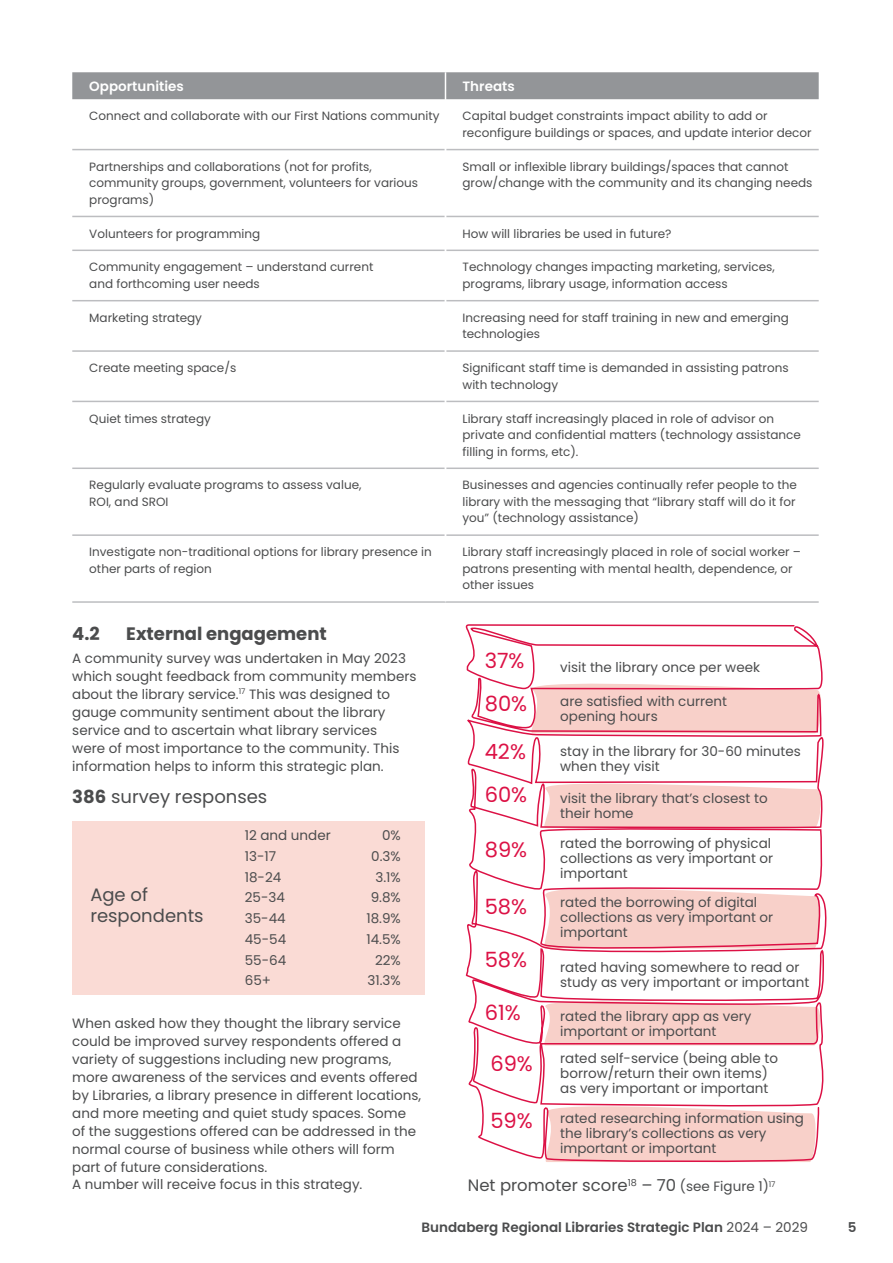
<style>
.page{position:relative;width:893px;height:1263px;background:#fff}
.page>*{position:absolute;margin:0;border:0;box-sizing:border-box;transform-origin:0 0}
.t1{font:21px/42.5px "Poppins";color:#dc1145}
.t2{font:18px/21px "Poppins";color:#4b4c4d}
.t3{font:700 18px "Poppins";color:#4b4c4d}
.t4{font:16.5px "Poppins";color:#4b4c4d}
.t5{font:13.5px/18px "Poppins";color:#4b4c4d}
.t6{font:600 13.5px "Poppins";color:#4b4c4d}
.t7{font:600 13.5px "Poppins";color:#fff}
.t8{font:12px/16.5px "Poppins";color:#4b4c4d}
.s1{font-weight:700}
.s2{font-size:13.5px}
.s3{font-weight:400}
</style>
<div class="page">
<div style="left:72px;top:822px;width:353px;height:173px;background:#fadbd5"></div>
<div style="left:72px;top:72px;width:747px;height:27px;background:#939598"></div>
<hr style="left:72px;top:149px;width:373px;height:1px;background:#bcbdc0">
<hr style="left:446px;top:149px;width:373px;height:1px;background:#bcbdc0">
<hr style="left:72px;top:216px;width:373px;height:1px;background:#bcbdc0">
<hr style="left:446px;top:216px;width:373px;height:1px;background:#bcbdc0">
<hr style="left:72px;top:250px;width:373px;height:1px;background:#bcbdc0">
<hr style="left:446px;top:250px;width:373px;height:1px;background:#bcbdc0">
<hr style="left:72px;top:300px;width:373px;height:1px;background:#bcbdc0">
<hr style="left:446px;top:300px;width:373px;height:1px;background:#bcbdc0">
<hr style="left:72px;top:350px;width:373px;height:2px;background:#bcbdc0">
<hr style="left:446px;top:350px;width:373px;height:2px;background:#bcbdc0">
<hr style="left:72px;top:401px;width:373px;height:1px;background:#bcbdc0">
<hr style="left:446px;top:401px;width:373px;height:1px;background:#bcbdc0">
<hr style="left:72px;top:467px;width:373px;height:2px;background:#bcbdc0">
<hr style="left:446px;top:467px;width:373px;height:2px;background:#bcbdc0">
<hr style="left:72px;top:534px;width:373px;height:2px;background:#bcbdc0">
<hr style="left:446px;top:534px;width:373px;height:2px;background:#bcbdc0">
<hr style="left:72px;top:601px;width:373px;height:2px;background:#bcbdc0">
<hr style="left:445px;top:601px;width:374px;height:2px;background:#bcbdc0">
<svg style="left:463px;top:601px;width:364px;height:562px"></svg>
<p class="t7" style="left:89px;top:78px;width:96px">Opportunities</p>
<p class="t7" style="left:462px;top:78px;width:54px">Threats</p>
<p class="t8" style="left:89px;top:108px;width:352px">Connect and collaborate with our First Nations community</p>
<p class="t8" style="left:462px;top:108px;width:351px">Capital budget constraints impact ability to add or reconfigure buildings or spaces, and update interior decor</p>
<p class="t8" style="left:89px;top:158px;width:330px">Partnerships and collaborations (not for profits, community groups, government, volunteers for various programs)</p>
<p class="t8" style="left:462px;top:158px;width:352px">Small or inflexible library buildings/spaces that cannot grow/change with the community and its changing needs</p>
<p class="t8" style="left:89px;top:225px;width:173px">Volunteers for programming</p>
<p class="t8" style="left:462px;top:225px;width:211px">How will libraries be used in future?</p>
<p class="t8" style="left:89px;top:259px;width:286px">Community engagement – understand current and forthcoming user needs</p>
<p class="t8" style="left:462px;top:259px;width:314px">Technology changes impacting marketing, services, programs, library usage, information access</p>
<p class="t8" style="left:89px;top:309px;width:114px">Marketing strategy</p>
<p class="t8" style="left:462px;top:309px;width:328px">Increasing need for staff training in new and emerging technologies</p>
<p class="t8" style="left:89px;top:360px;width:149px">Create meeting space/s</p>
<p class="t8" style="left:462px;top:360px;width:328px">Significant staff time is demanded in assisting patrons with technology</p>
<p class="t8" style="left:89px;top:410px;width:123px">Quiet times strategy</p>
<p class="t8" style="left:462px;top:410px;width:340px">Library staff increasingly placed in role of advisor on private and confidential matters (technology assistance filling in forms, etc).</p>
<p class="t8" style="left:89px;top:477px;width:274px">Regularly evaluate programs to assess value,<br>ROI, and SROI</p>
<p class="t8" style="left:462px;top:477px;width:336px;text-align:justify">Businesses and agencies continually refer people to the library with the messaging that “library staff will do it for you” (technology assistance)</p>
<p class="t8" style="left:89px;top:544px;width:344px">Investigate non-traditional options for library presence in other parts of region</p>
<p class="t8" style="left:462px;top:544px;width:340px">Library staff increasingly placed in role of social worker – patrons presenting with mental health, dependence, or other issues</p>
<h2 class="t3" style="left:72px;top:624px;width:29px">4.2</h2>
<h2 class="t3" style="left:126px;top:624px;width:202px">External engagement</h2>
<p class="t5" style="left:72px;top:649px;width:346px">A community survey was undertaken in May 2023 which sought feedback from community members about the library service.<sup>17</sup> This was designed to gauge community sentiment about the library service and to ascertain what library services<br>were of most importance to the community. This information helps to inform this strategic plan.</p>
<h2 class="t2" style="left:72px;top:786px;width:197px"><span class="s1">386</span> survey responses</h2>
<p class="t5" style="left:245px;top:826px;width:87px">12 and under</p>
<p class="t5" style="left:382px;top:826px;width:20px">0%</p>
<p class="t5" style="left:245px;top:847px;width:33px">13-17</p>
<p class="t5" style="left:371px;top:847px;width:31px">0.3%</p>
<p class="t5" style="left:245px;top:868px;width:38px">18-24</p>
<p class="t5" style="left:375px;top:868px;width:27px">3.1%</p>
<p class="t5" style="left:245px;top:889px;width:42px">25-34</p>
<p class="t5" style="left:371px;top:889px;width:32px">9.8%</p>
<p class="t5" style="left:245px;top:909px;width:42px">35-44</p>
<p class="t5" style="left:366px;top:909px;width:36px">18.9%</p>
<p class="t5" style="left:245px;top:930px;width:43px">45-54</p>
<p class="t5" style="left:366px;top:930px;width:36px">14.5%</p>
<p class="t5" style="left:245px;top:951px;width:43px">55-64</p>
<p class="t5" style="left:375px;top:951px;width:27px">22%</p>
<p class="t5" style="left:245px;top:972px;width:28px">65+</p>
<p class="t5" style="left:368px;top:972px;width:35px">31.3%</p>
<h1 class="t1" style="left:485px;top:640px;width:44px">37%<br>80%</h1>
<h1 class="t1" style="left:485px;top:731px;width:44px">42%<br>60%</h1>
<h1 class="t1" style="left:485px;top:828px;width:44px">89%</h1>
<p class="t5" style="left:560px;top:659px;width:201px">visit the library once per week</p>
<p class="t5" style="left:560px;top:694px;width:168px;line-height:15px">are satisfied with current opening hours</p>
<p class="t5" style="left:560px;top:743px;width:242px;line-height:15px">stay in the library for 30-60 minutes when they visit</p>
<p class="t5" style="left:560px;top:790px;width:209px;line-height:15px">visit the library that’s closest to their home</p>
<p class="t5" style="left:560px;top:835px;width:215px;line-height:15px">rated the borrowing of physical collections as very important or important</p>
<p class="t5" style="left:560px;top:895px;width:215px;line-height:15px">rated the borrowing of digital collections as very important or important</p>
<p class="t5" style="left:560px;top:959px;width:251px;line-height:15px">rated having somewhere to read or study as very important or important</p>
<p class="t5" style="left:560px;top:1008px;width:193px;line-height:15px">rated the library app as very important or important</p>
<p class="t5" style="left:560px;top:1051px;width:219px;line-height:15px">rated self-service (being able to borrow/return their own items) as very important or important</p>
<p class="t5" style="left:560px;top:1111px;width:245px;line-height:15px">rated researching information using the library’s collections as very important or important</p>
<h2 class="t2" style="left:90px;top:884px;width:115px">Age of respondents</h2>
<h1 class="t1" style="left:485px;top:886px;width:44px">58%</h1>
<h1 class="t1" style="left:485px;top:939px;width:44px">58%</h1>
<h1 class="t1" style="left:485px;top:992px;width:37px">61%</h1>
<h1 class="t1" style="left:490px;top:1043px;width:44px">69%</h1>
<p class="t5" style="left:72px;top:1014px;width:350px">When asked how they thought the library service could be improved survey respondents offered a variety of suggestions including new programs, more awareness of the services and events offered by Libraries, a library presence in different locations, and more meeting and quiet study spaces. Some of the suggestions offered can be addressed in the normal course of business while others will form part of future considerations.<br>A number will receive focus in this strategy.</p>
<h1 class="t1" style="left:490px;top:1100px;width:44px">59%</h1>
<p class="t4" style="left:468px;top:1176px;width:309px">Net promoter score<sup>18</sup> – 70 <span class="s2">(see Figure 1)</span><sup>17</sup></p>
<p class="t6" style="left:422px;top:1220px;width:388px">Bundaberg Regional Libraries Strategic Plan <span class="s3">2024 – 2029</span></p>
<p class="t6" style="left:848px;top:1220px;width:10px">5</p>
</div>
